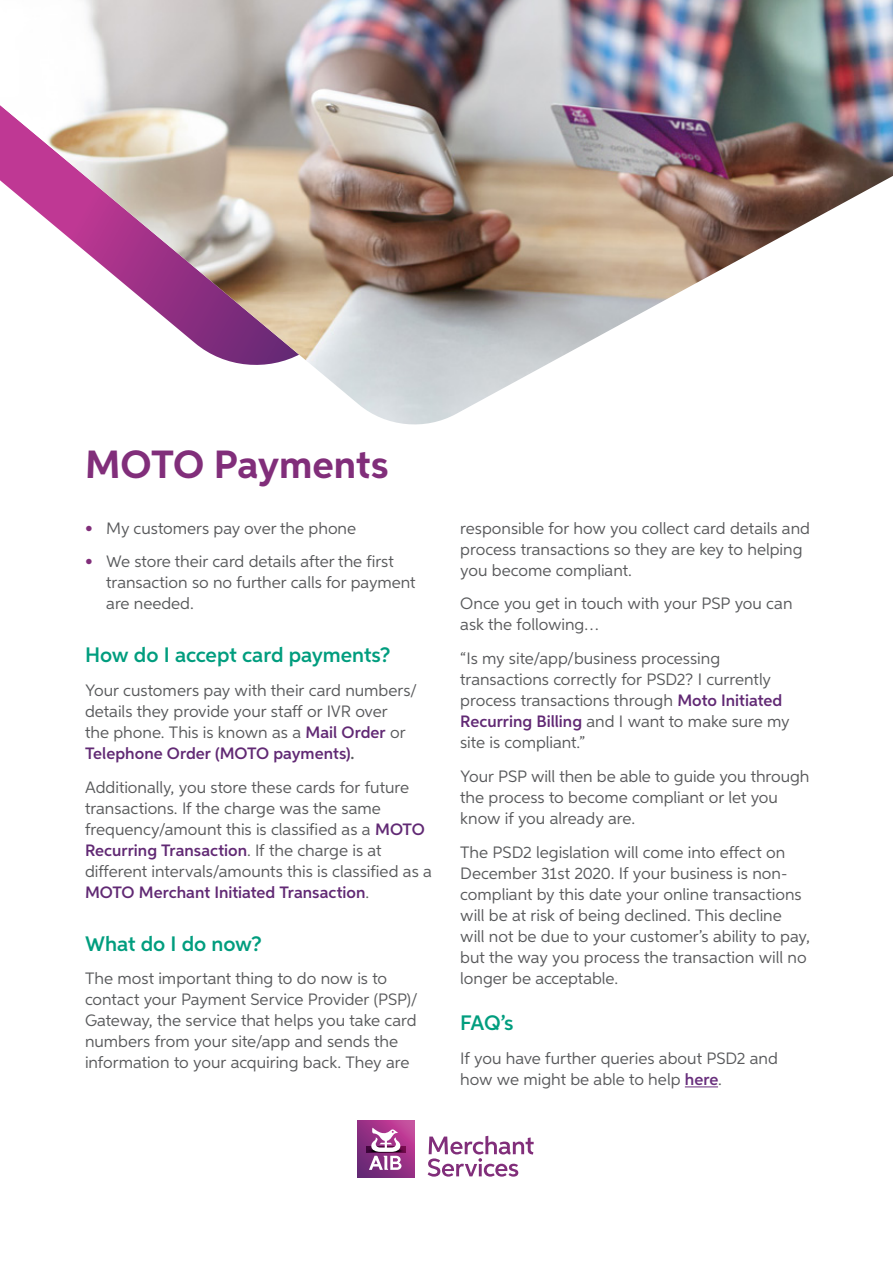
<style>
.page{position:relative;width:893px;height:1263px;background:#fff}
.page>*{position:absolute;margin:0;border:0;box-sizing:border-box;transform-origin:0 0}
.t1{font:700 39.45px "Aspira";color:#812e7a}
.t2{font:600 21px "Aspira";letter-spacing:-.005em;color:#009d7e}
.t3{font:16.5px/21px "Aspira";color:#58595b}
.s1{color:#812e7a}
.s2{font-weight:600;color:#612974}
.s3{font-weight:600}
.s4{font-weight:600;color:#682e7c}
</style>
<div class="page">
<img style="left:0;top:0;width:893px;height:425px">
<hr style="left:685px;top:1086px;width:33px;height:1px;background:#682e7c">
<svg style="left:428px;top:1136px;width:106px;height:40px"></svg>
<svg style="left:357px;top:1121px;width:57px;height:56px;background:#953285"></svg>
<svg style="left:366px;top:1128px;width:39px;height:42px"></svg>
<h1 class="t1" style="left:85px;top:440px;width:305px">MOTO Payments</h1>
<p class="t3" style="left:85px;top:517px;width:273px"><span class="s1">•</span> My customers pay over the phone</p>
<p class="t3" style="left:106px;top:551px;width:311px;text-indent:-21px"><span class="s1">•</span> We store their card details after the first transaction so no further calls for payment are needed.</p>
<p class="t2" style="left:85px;top:642px;width:307px">How do I accept card payments?</p>
<p class="t3" style="left:85px;top:679px;width:334px">Your customers pay with their card numbers/ details they provide your staff or IVR over<br>the phone. This is known as a <span class="s2">Mail Order</span> or <span class="s2">Telephone Order (MOTO payments)</span><span class="s3">.</span></p>
<p class="t3" style="left:85px;top:776px;width:348px">Additionally, you store these cards for future transactions. If the charge was the same frequency/amount this is classified as a <span class="s2">MOTO Recurring Transaction</span>. If the charge is at different intervals/amounts this is classified as a <span class="s2">MOTO Merchant Initiated Transaction</span>.</p>
<p class="t2" style="left:85px;top:930px;width:178px">What do I do now?</p>
<p class="t3" style="left:85px;top:968px;width:334px">The most important thing to do now is to contact your Payment Service Provider (PSP)/ Gateway, the service that helps you take card numbers from your site/app and sends the information to your acquiring back. They are</p>
<p class="t3" style="left:460px;top:517px;width:351px">responsible for how you collect card details and process transactions so they are key to helping you become compliant.</p>
<p class="t3" style="left:460px;top:593px;width:334px">Once you get in touch with your PSP you can ask the following…</p>
<p class="t3" style="left:460px;top:648px;width:331px">“Is my site/app/business processing transactions correctly for PSD2? I currently process transactions through <span class="s2">Moto Initiated Recurring Billing</span> and I want to make sure my site is compliant.”</p>
<p class="t3" style="left:460px;top:765px;width:351px">Your PSP will then be able to guide you through the process to become compliant or let you know if you already are.</p>
<p class="t3" style="left:460px;top:841px;width:351px">The PSD2 legislation will come into effect on December 31st 2020. If your business is non&shy;compliant by this date your online transactions will be at risk of being declined. This decline will not be due to your customer’s ability to pay, but the way you process the transaction will no longer be acceptable.</p>
<p class="t2" style="left:460px;top:1010px;width:55px">FAQ’s</p>
<p class="t3" style="left:460px;top:1047px;width:319px">If you have further queries about PSD2 and how we might be able to help <span class="s4">here</span>.</p>
</div>
